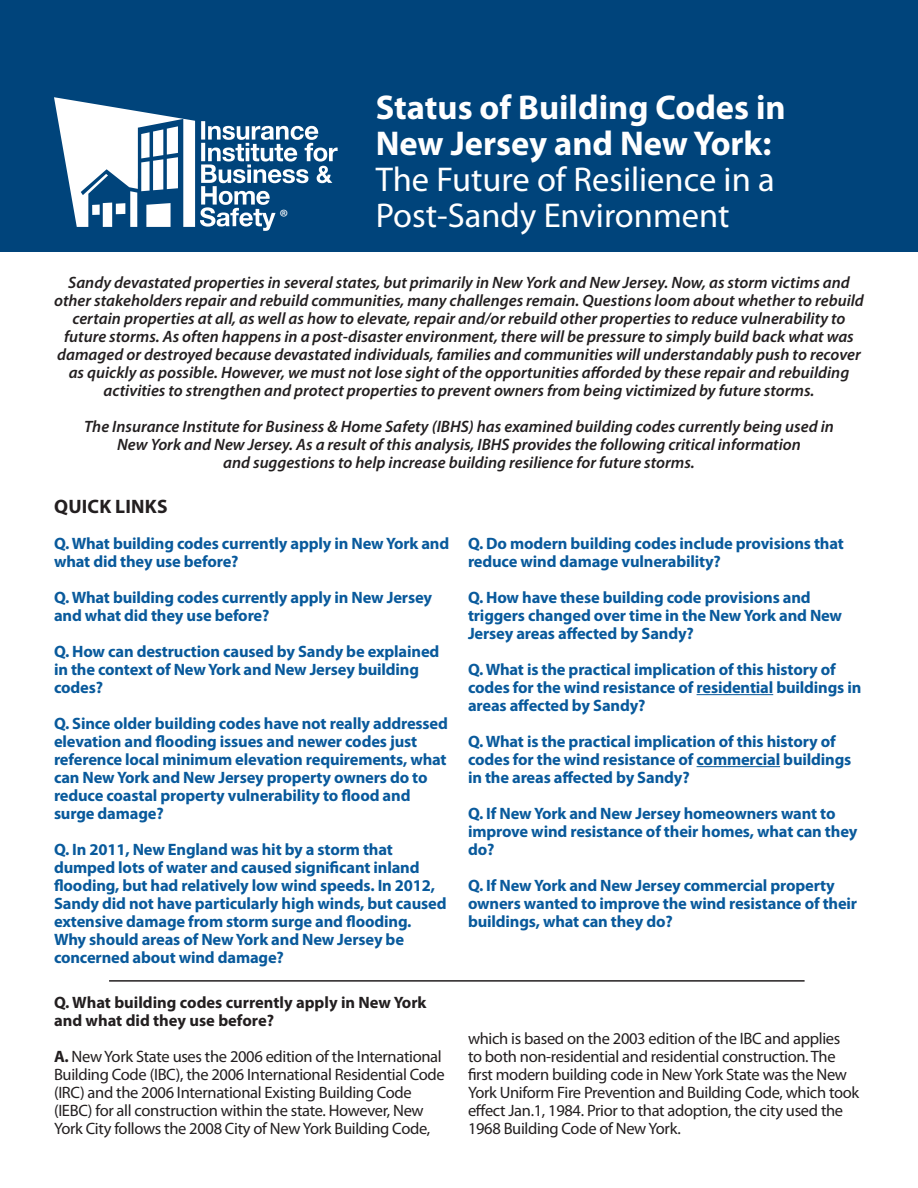
<style>
.page{position:relative;width:918px;height:1188px;background:#fff}
.page>*{position:absolute;margin:0;border:0;box-sizing:border-box;transform-origin:0 0}
.t1{font:700 34.5px/36px "Myriad Pro";color:#fff}
.t2{font:34.5px "Myriad Pro";color:#fff}
.t3{font:21px "Myriad Pro";color:#fff}
.Heading_2{font:700 19.5px "Myriad Pro";letter-spacing:.01em;color:#231f20}
.t4{font:700 16.5px/18px "Myriad Pro";letter-spacing:-.01em;color:#095a9c}
.t5{font:italic 600 16.5px/18px "Myriad Pro";color:#231f20;text-align:center}
.t6{font:16.5px/18px "Myriad Pro";letter-spacing:-.02em;color:#231f20}
.t7{font:700 16.5px/18px "Myriad Pro";color:#231f20}
.s1{font-weight:400}
.s2{font-weight:700}
</style>
<div class="page">
<div style="left:0;top:0;width:918px;height:252px;background:#00447b"></div>
<svg style="left:54px;top:97px;width:284px;height:134px"></svg>
<hr style="left:697px;top:694px;width:76px;height:1px;background:#095a9c">
<hr style="left:697px;top:766px;width:83px;height:1px;background:#095a9c">
<hr style="left:109px;top:980px;width:696px;height:2px;background:#231f20">
<p class="t1" style="left:376px;top:88px;width:411px">Status of Building Codes in<br>New Jersey and New York:<br><span class="s1">The Future of Resilience in a</span></p>
<p class="t3" style="left:280px;top:204px;width:10px">®</p>
<p class="t2" style="left:376px;top:194px;width:355px">Post-Sandy Environment</p>
<p class="t5" style="left:54px;top:273px;width:811px">Sandy devastated properties in several states, but primarily in New York and New Jersey. Now, as storm victims and other stakeholders repair and rebuild communities, many challenges remain. Questions loom about whether to rebuild certain properties at all, as well as how to elevate, repair and/or rebuild other properties to reduce vulnerability to future storms. As often happens in a post-disaster environment, there will be pressure to simply build back what was damaged or destroyed because devastated individuals, families and communities will understandably push to recover as quickly as possible. However, we must not lose sight of the opportunities afforded by these repair and rebuilding activities to strengthen and protect properties to prevent owners from being victimized by future storms.</p>
<p class="t5" style="left:84px;top:417px;width:751px">The Insurance Institute for Business &amp; Home Safety (IBHS) has examined building codes currently being used in<br>New York and New Jersey. As a result of this analysis, IBHS provides the following critical information<br>and suggestions to help increase building resilience for future storms.</p>
<p class="Heading_2" style="left:54px;top:494px;width:115px">QUICK LINKS</p>
<p class="t4" style="left:54px;top:534px;width:397px">Q. What building codes currently apply in New York and what did they use before?</p>
<p class="t4" style="left:54px;top:588px;width:380px">Q. What building codes currently apply in New Jersey and what did they use before?</p>
<p class="t4" style="left:54px;top:642px;width:387px">Q. How can destruction caused by Sandy be explained in the context of New York and New Jersey building codes?</p>
<p class="t4" style="left:54px;top:714px;width:395px">Q. Since older building codes have not really addressed elevation and flooding issues and newer codes just reference local minimum elevation requirements, what can New York and New Jersey property owners do to reduce coastal property vulnerability to flood and surge damage?</p>
<p class="t4" style="left:54px;top:840px;width:394px">Q. In 2011, New England was hit by a storm that dumped lots of water and caused significant inland flooding, but had relatively low wind speeds. In 2012, Sandy did not have particularly high winds, but caused extensive damage from storm surge and flooding.<br>Why should areas of New York and New Jersey be concerned about wind damage?</p>
<p class="t4" style="left:468px;top:534px;width:377px">Q. Do modern building codes include provisions that reduce wind damage vulnerability?</p>
<p class="t4" style="left:468px;top:588px;width:376px">Q. How have these building code provisions and triggers changed over time in the New York and New<br>Jersey areas affected by Sandy?</p>
<p class="t4" style="left:468px;top:660px;width:395px">Q. What is the practical implication of this history of codes for the wind resistance of residential buildings in areas affected by Sandy?</p>
<p class="t4" style="left:468px;top:732px;width:385px">Q. What is the practical implication of this history of codes for the wind resistance of commercial buildings in the areas affected by Sandy?</p>
<p class="t4" style="left:468px;top:804px;width:391px">Q. If New York and New Jersey homeowners want to improve wind resistance of their homes, what can they do?</p>
<p class="t4" style="left:468px;top:876px;width:391px">Q. If New York and New Jersey commercial property owners wanted to improve the wind resistance of their buildings, what can they do?</p>
<p class="t7" style="left:54px;top:993px;width:374px">Q. What building codes currently apply in New York and what did they use before?</p>
<p class="t6" style="left:54px;top:1047px;width:392px"><span class="s2">A.</span> New York State uses the 2006 edition of the International Building Code (IBC), the 2006 International Residential Code (IRC) and the 2006 International Existing Building Code (IEBC) for all construction within the state. However, New York City follows the 2008 City of New York Building Code,</p>
<p class="t6" style="left:468px;top:1029px;width:393px">which is based on the 2003 edition of the IBC and applies<br>to both non-residential and residential construction. The first modern building code in New York State was the New York Uniform Fire Prevention and Building Code, which took effect Jan.1, 1984. Prior to that adoption, the city used the 1968 Building Code of New York.</p>
</div>
